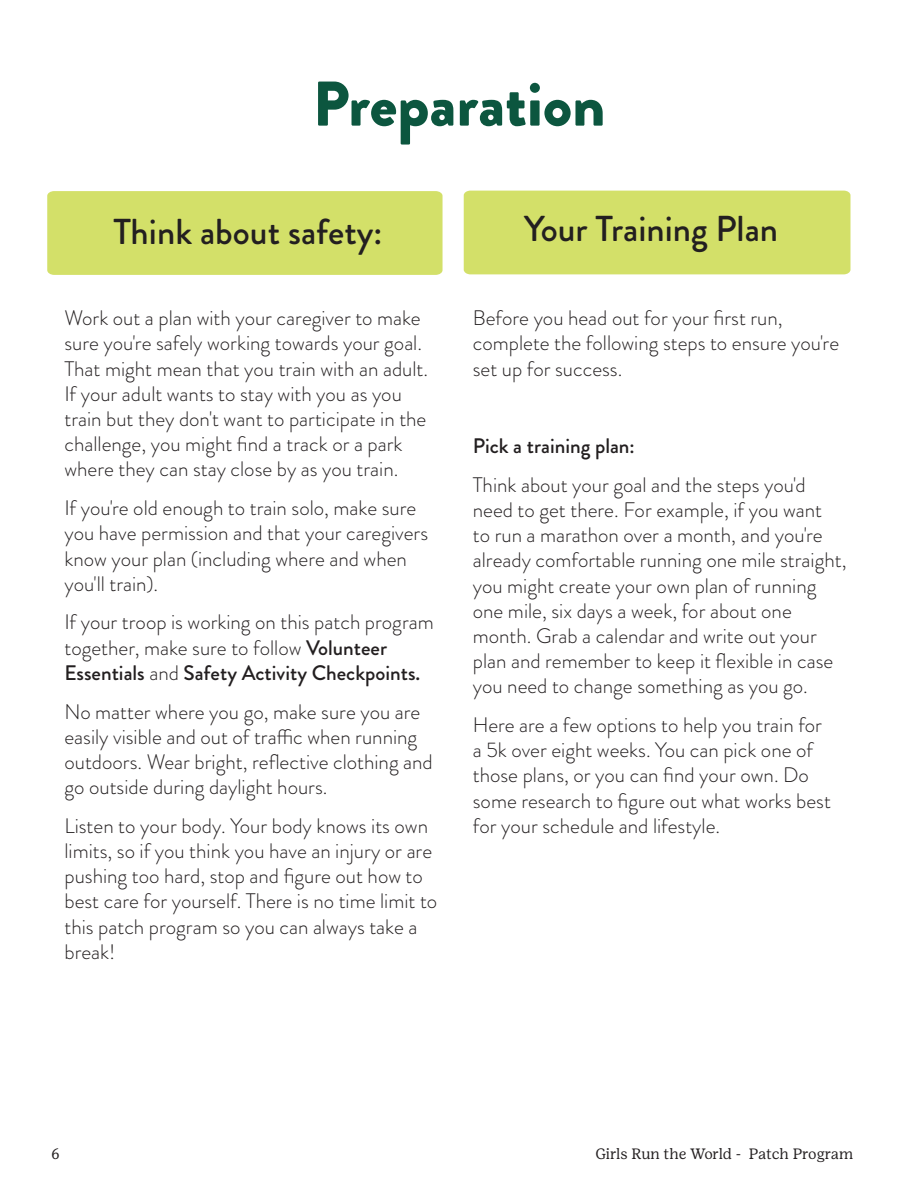
<style>
.page{position:relative;width:918px;height:1188px;background:#fff}
.page>*{position:absolute;margin:0;border:0;box-sizing:border-box;transform-origin:0 0}
.t1{font:900 63px "Brandon Grotesque";color:#0c563f}
.t2{font:500 36px "Brandon Grotesque";color:#231f20}
.t3{font:300 21px/25.2px "Brandon Grotesque";color:#231f20}
.t4{font:500 21px "Brandon Grotesque";color:#231f20}
.t5{font:15px "Girl Scout Text";letter-spacing:-.01em;color:#231f20}
.s1{font-weight:500}
</style>
<div class="page">
<div style="left:464px;top:191px;width:386px;height:83px;background:#d3e069"></div>
<div style="left:507px;top:216px;width:288px;height:33px;background:#d3e069"></div>
<div style="left:47px;top:191px;width:396px;height:84px;background:#d3e069"></div>
<div style="left:101px;top:219px;width:294px;height:30px;background:#d3e069"></div>
<h1 class="t1" style="left:313px;top:59px;width:294px">Preparation</h1>
<h2 class="t2" style="left:113px;top:207px;width:271px">Think about safety:</h2>
<h2 class="t2" style="left:524px;top:204px;width:256px">Your Training Plan</h2>
<p class="t3" style="left:64px;top:305px;width:365px">Work out a plan with your caregiver to make sure you're safely working towards your goal.<br>That might mean that you train with an adult.<br>If your adult wants to stay with you as you train but they don't want to participate in the challenge, you might find a track or a park where they can stay close by as you train.</p>
<p class="t3" style="left:64px;top:495px;width:365px">If you're old enough to train solo, make sure you have permission and that your caregivers know your plan (including where and when you'll train).</p>
<p class="t3" style="left:64px;top:610px;width:371px">If your troop is working on this patch program together, make sure to follow <span class="s1">Volunteer<br>Essentials</span> and <span class="s1">Safety Activity Checkpoints.</span></p>
<p class="t3" style="left:64px;top:699px;width:370px">No matter where you go, make sure you are easily visible and out of traffic when running outdoors. Wear bright, reflective clothing and go outside during daylight hours.</p>
<p class="t3" style="left:64px;top:813px;width:374px">Listen to your body. Your body knows its own limits, so if you think you have an injury or are pushing too hard, stop and figure out how to best care for yourself. There is no time limit to this patch program so you can always take a break!</p>
<p class="t3" style="left:473px;top:305px;width:368px">Before you head out for your first run, complete the following steps to ensure you're set up for success.</p>
<p class="t4" style="left:473px;top:431px;width:163px">Pick a training plan:</p>
<p class="t3" style="left:473px;top:472px;width:375px">Think about your goal and the steps you'd need to get there. For example, if you want<br>to run a marathon over a month, and you're already comfortable running one mile straight, you might create your own plan of running one mile, six days a week, for about one month. Grab a calendar and write out your plan and remember to keep it flexible in case you need to change something as you go.</p>
<p class="t3" style="left:473px;top:712px;width:360px">Here are a few options to help you train for a 5k over eight weeks. You can pick one of those plans, or you can find your own. Do some research to figure out what works best for your schedule and lifestyle.</p>
<p class="t5" style="left:51px;top:1145px;width:10px">6</p>
<p class="t5" style="left:595px;top:1145px;width:259px">Girls Run the World - Patch Program</p>
</div>
